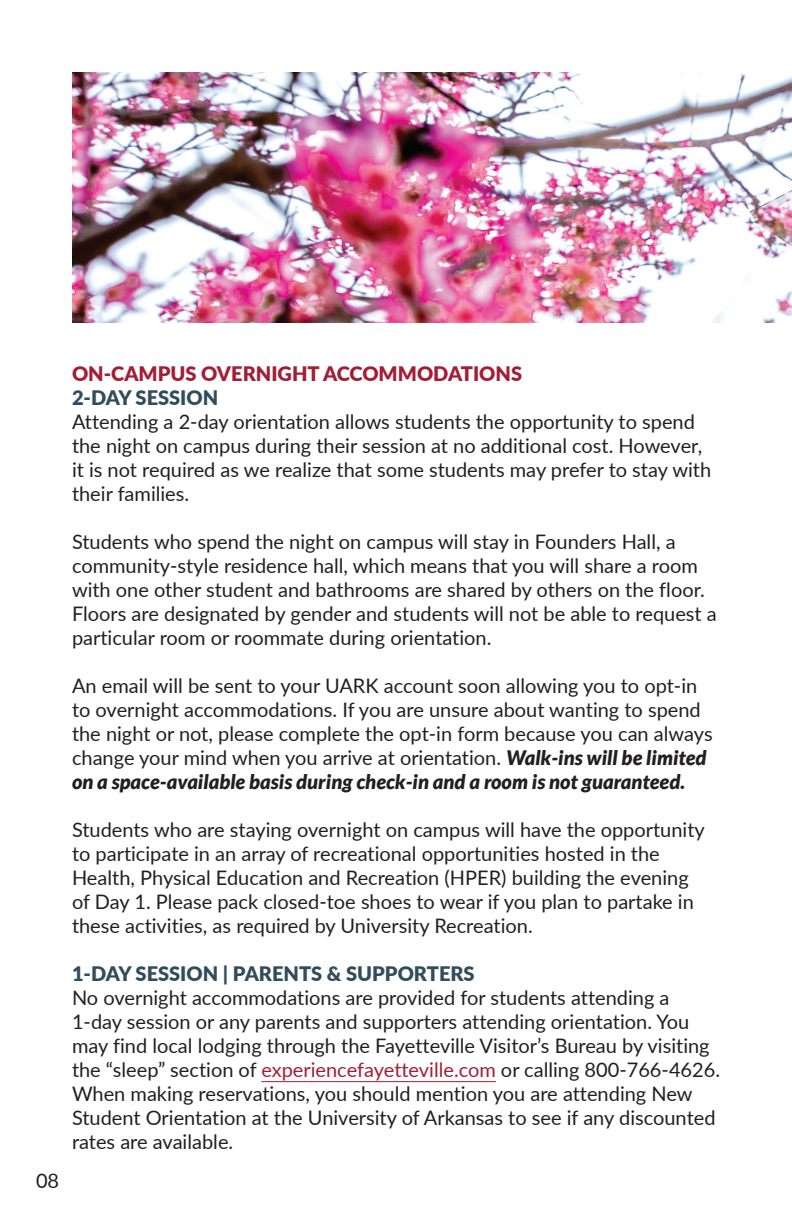
<style>
.page{position:relative;width:792px;height:1224px;background:#fff}
.page>*{position:absolute;margin:0;border:0;box-sizing:border-box;transform-origin:0 0}
.t1{font:20px/24px "Lato";color:#231f20}
.t2{font:900 20px "Lato";color:#314d5c}
.t3{font:900 20px "Lato";color:#a41d35}
.s1{font-weight:900;font-style:italic}
.s2{color:#a41d35}
</style>
<div class="page">
<hr style="left:261px;top:1081px;width:235px;height:1px;background:#a41d35">
<img style="left:72px;top:72px;width:720px;height:251px">
<p class="t1" style="left:36px;top:1168px;width:25px">08</p>
<p class="t3" style="left:72px;top:359px;width:452px">ON-CAMPUS OVERNIGHT ACCOMMODATIONS</p>
<p class="t2" style="left:72px;top:383px;width:148px">2-DAY SESSION</p>
<p class="t1" style="left:72px;top:409px;width:641px">Attending a 2-day orientation allows students the opportunity to spend the night on campus during their session at no additional cost. However, it is not required as we realize that some students may prefer to stay with their families.</p>
<p class="t1" style="left:72px;top:529px;width:646px">Students who spend the night on campus will stay in Founders Hall, a community-style residence hall, which means that you will share a room with one other student and bathrooms are shared by others on the floor.<br>Floors are designated by gender and students will not be able to request a particular room or roommate during orientation.</p>
<p class="t1" style="left:72px;top:673px;width:642px">An email will be sent to your UARK account soon allowing you to opt-in to overnight accommodations. If you are unsure about wanting to spend the night or not, please complete the opt-in form because you can always change your mind when you arrive at orientation. <span class="s1">Walk-ins will be limited on a space-available basis during check-in and a room is not guaranteed.</span></p>
<p class="t1" style="left:72px;top:817px;width:634px">Students who are staying overnight on campus will have the opportunity to participate in an array of recreational opportunities hosted in the Health, Physical Education and Recreation (HPER) building the evening of Day 1. Please pack closed-toe shoes to wear if you plan to partake in these activities, as required by University Recreation.</p>
<p class="t2" style="left:72px;top:959px;width:404px">1-DAY SESSION | PARENTS &amp; SUPPORTERS</p>
<p class="t1" style="left:72px;top:985px;width:650px">No overnight accommodations are provided for students attending a 1-day session or any parents and supporters attending orientation. You may find local lodging through the Fayetteville Visitor’s Bureau by visiting the “sleep” section of <span class="s2">experiencefayetteville.com</span> or calling 800-766-4626.<br>When making reservations, you should mention you are attending New Student Orientation at the University of Arkansas to see if any discounted rates are available.</p>
</div>
